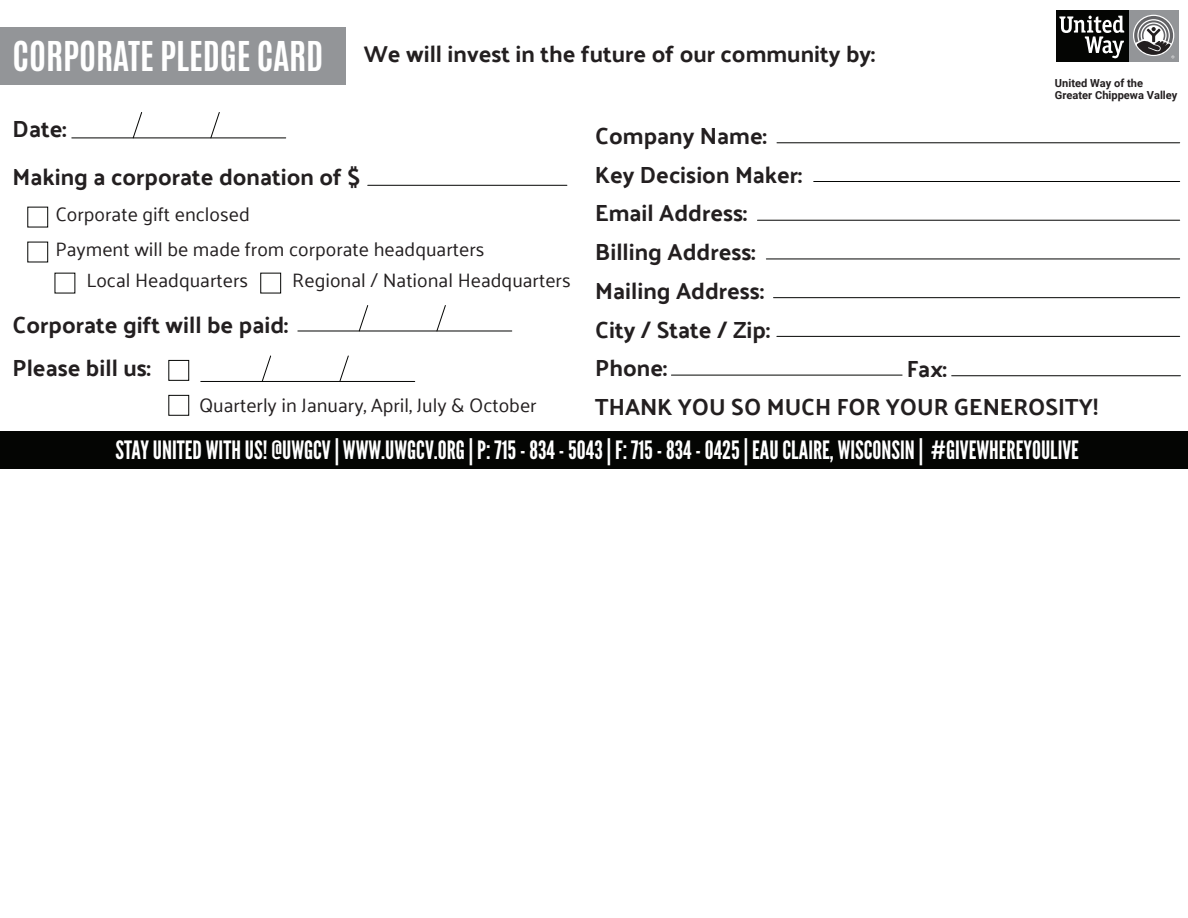
<style>
.page{position:relative;width:1188px;height:918px;background:#fff}
.page>*{position:absolute;margin:0;border:0;box-sizing:border-box;transform-origin:0 0}
.t1{font:25.2px "League Gothic";color:#fff}
.t2{font:700 23.25px/38.7px "Palanquin";color:#231f20}
.t3{font:19.35px/35px "Palanquin";color:#231f20}
.t4{font:700 11.1px/12.5px "Roboto";color:#231f20}
.s1{font-family:"Antonio";font-size:34.95px;color:#fff}
</style>
<div class="page">
<div style="left:1129px;top:10px;width:50px;height:52px;background:#939598"></div>
<div style="left:1056px;top:10px;width:73px;height:52px;background:#040503"></div>
<svg style="left:1133px;top:15px;width:41px;height:41px"></svg>
<svg style="left:1059px;top:16px;width:65px;height:42px"></svg>
<svg style="left:1134px;top:16px;width:40px;height:42px"></svg>
<div style="left:0;top:27px;width:345px;height:58px;background:#939598"></div>
<div style="left:0;top:431px;width:1188px;height:37px;background:#040503"></div>
<hr style="left:368px;top:185px;width:199px;height:1px;background:#040503">
<div style="left:260px;top:273px;width:21px;height:20px;border:1px solid #040503"></div>
<hr style="left:298px;top:331px;width:214px;height:1px;background:#040503">
<svg style="left:358px;top:305px;width:11px;height:27px"></svg>
<svg style="left:436px;top:305px;width:10px;height:27px"></svg>
<hr style="left:72px;top:138px;width:214px;height:1px;background:#040503">
<svg style="left:132px;top:112px;width:11px;height:27px"></svg>
<svg style="left:210px;top:112px;width:10px;height:27px"></svg>
<hr style="left:201px;top:381px;width:214px;height:1px;background:#040503">
<svg style="left:261px;top:355px;width:10px;height:26px"></svg>
<svg style="left:339px;top:355px;width:10px;height:26px"></svg>
<div style="left:168px;top:360px;width:21px;height:21px;border:1px solid #040503"></div>
<div style="left:168px;top:395px;width:21px;height:21px;border:1px solid #040503"></div>
<hr style="left:777px;top:142px;width:403px;height:1px;background:#040503">
<hr style="left:814px;top:181px;width:366px;height:1px;background:#040503">
<hr style="left:757px;top:220px;width:423px;height:1px;background:#040503">
<hr style="left:766px;top:259px;width:414px;height:1px;background:#040503">
<hr style="left:774px;top:297px;width:406px;height:1px;background:#040503">
<hr style="left:777px;top:336px;width:403px;height:1px;background:#040503">
<hr style="left:671px;top:375px;width:231px;height:1px;background:#040503">
<hr style="left:952px;top:375px;width:228px;height:1px;background:#040503">
<p class="t2" style="left:13px;top:34px;width:864px"><span class="s1">CORPORATE PLEDGE CARD</span> We will invest in the future of our community by:</p>
<p class="t4" style="left:1055px;top:76px;width:124px">United Way of the<br>Greater Chippewa Valley</p>
<p class="t2" style="left:13px;top:109px;width:55px">Date:</p>
<p class="t2" style="left:13px;top:158px;width:349px">Making a corporate donation of $</p>
<p class="t3" style="left:55px;top:197px;width:431px">Corporate gift enclosed<br>Payment will be made from corporate headquarters</p>
<p class="t3" style="left:86px;top:263px;width:163px">Local Headquarters</p>
<p class="t3" style="left:292px;top:263px;width:280px">Regional / National Headquarters</p>
<p class="t2" style="left:13px;top:304px;width:277px;line-height:42.8px">Corporate gift will be paid:<br>Please bill us:</p>
<p class="t3" style="left:199px;top:388px;width:339px">Quarterly in January, April, July &amp; October</p>
<p class="t2" style="left:595px;top:117px;width:208px">Company Name:<br>Key Decision Maker:<br>Email Address:<br>Billing Address:<br>Mailing Address:<br>City / State / Zip:<br>Phone:</p>
<p class="t2" style="left:595px;top:350px;width:505px;line-height:38.1px;text-indent:311px">Fax:<br>THANK YOU SO MUCH FOR YOUR GENEROSITY!</p>
<p class="t1" style="left:116px;top:435px;width:965px">STAY UNITED WITH US! @UWGCV | WWW.UWGCV.ORG | P: 715 - 834 - 5043 | F: 715 - 834 - 0425 | EAU CLAIRE, WISCONSIN | #GIVEWHEREYOULIVE</p>
</div>
